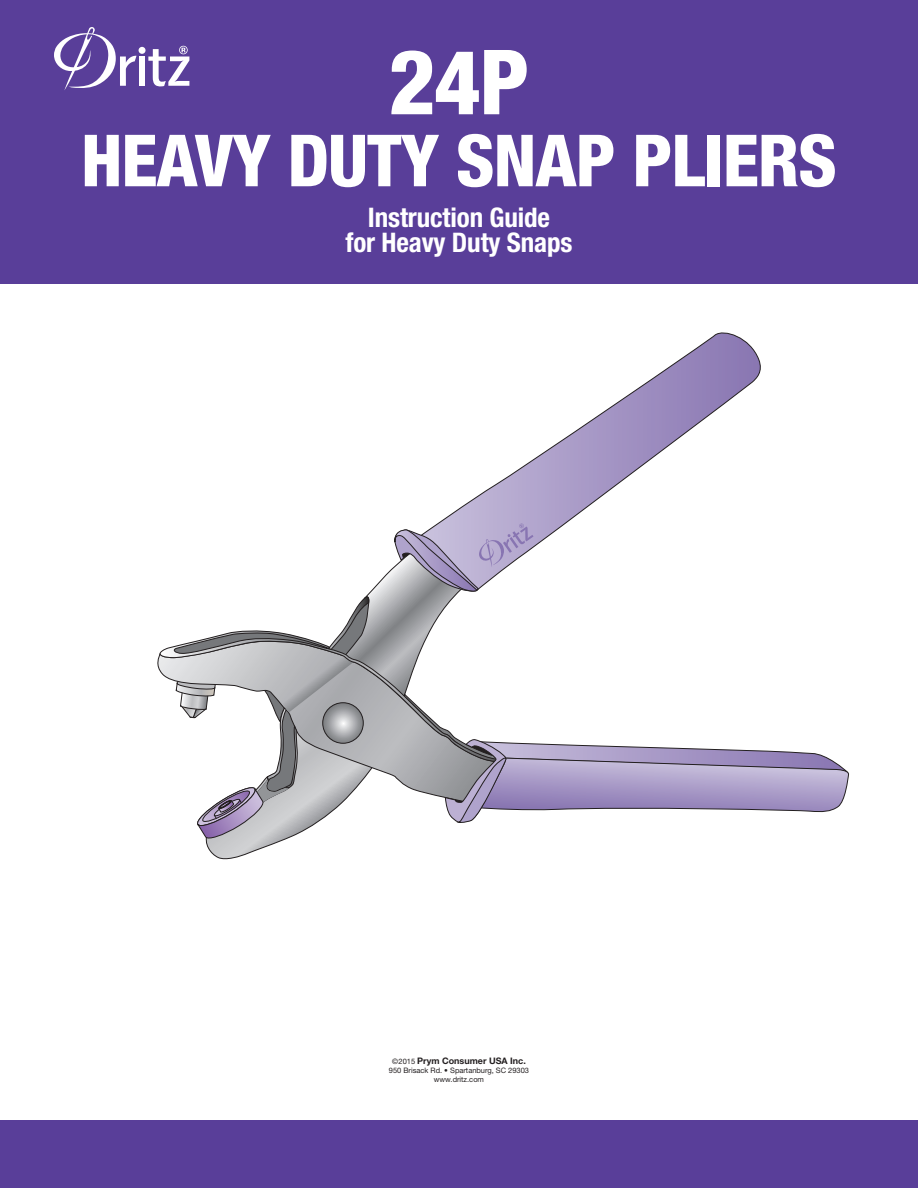
<style>
.page{position:relative;width:918px;height:1188px;background:#fff}
.page>*{position:absolute;margin:0;border:0;box-sizing:border-box;transform-origin:0 0}
.t1{font:800 condensed 90px "Helvetica Neue LT Std";color:#fff}
.t2{font:800 condensed 72px "Helvetica Neue LT Std";letter-spacing:-.015em;color:#fff}
.t3{font:700 condensed 27px/25.5px "Helvetica Neue LT Std";letter-spacing:-.005em;color:#fff;text-align:center}
.t4{font:700 9px "Helvetica Neue LT Std";color:#231f20}
.t5{font:7.5px/9px "Helvetica Neue LT Std";color:#231f20;text-align:center}
.s1{font-weight:400;font-size:7.5px}
</style>
<div class="page">
<div style="left:0;top:0;width:918px;height:284px;background:#593e99"></div>
<svg style="left:54px;top:27px;width:83px;height:63px"></svg>
<div style="left:139px;top:57px;width:6px;height:29px;background:#fff"></div>
<div style="left:139px;top:47px;width:7px;height:7px;background:#fff;border-radius:50%"></div>
<svg style="left:148px;top:46px;width:41px;height:41px"></svg>
<svg style="left:159px;top:647px;width:11px;height:33px"></svg>
<svg style="left:436px;top:332px;width:325px;height:192px"></svg>
<svg style="left:170px;top:524px;width:679px;height:336px"></svg>
<div style="left:0;top:1120px;width:918px;height:68px;background:#593e99"></div>
<h1 class="t1" style="left:388px;top:27px;width:143px">24P</h1>
<h2 class="t2" style="left:81px;top:116px;width:757px">HEAVY DUTY SNAP PLIERS</h2>
<h3 class="t3" style="left:346px;top:204px;width:228px">Instruction Guide<br>for Heavy Duty Snaps</h3>
<p class="t4" style="left:392px;top:1055px;width:135px"><span class="s1">©2015</span> Prym Consumer USA Inc.</p>
<p class="t5" style="left:389px;top:1065px;width:142px">950 Brisack Rd. • Spartanburg, SC 29303 www.dritz.com</p>
</div>
